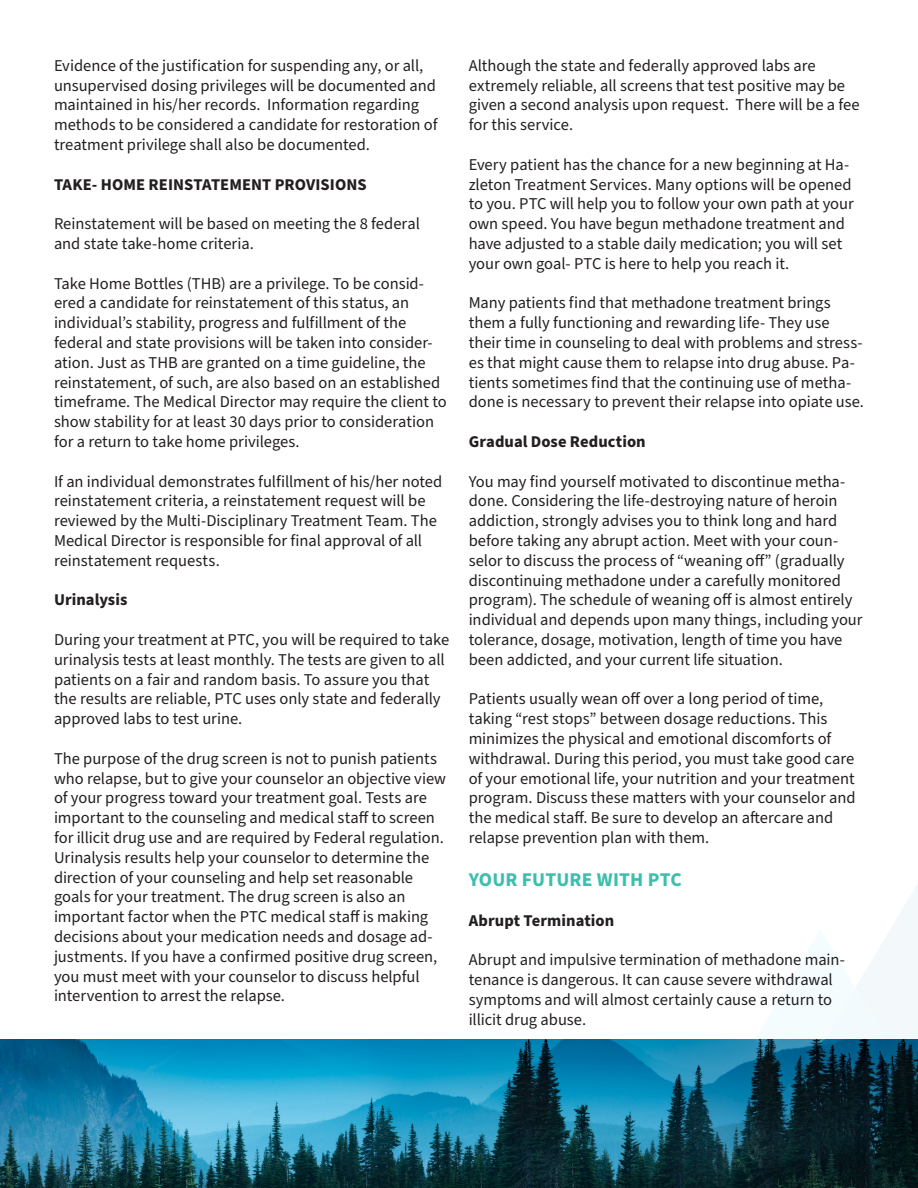
<style>
.page{position:relative;width:918px;height:1188px;background:#fff}
.page>*{position:absolute;margin:0;border:0;box-sizing:border-box;transform-origin:0 0}
.t1{font:700 19.5px "Source Sans Pro";letter-spacing:.005em;color:#3cbfae}
.t2{font:16.5px/19.8px "Source Sans Pro";letter-spacing:-.005em;color:#231f20}
.t3{font:700 16.5px "Source Sans Pro";letter-spacing:.005em;color:#231f20}
</style>
<div class="page">
<svg style="left:730px;top:884px;width:188px;height:156px"></svg>
<img style="left:0;top:1040px;width:918px;height:148px">
<p class="t2" style="left:54px;top:56px;width:385px">Evidence of the justification for suspending any, or all, unsupervised dosing privileges will be documented and maintained in his/her records. Information regarding methods to be considered a candidate for restoration of treatment privilege shall also be documented.</p>
<p class="t3" style="left:54px;top:173px;width:314px">TAKE- HOME REINSTATEMENT PROVISIONS</p>
<p class="t2" style="left:54px;top:214px;width:367px">Reinstatement will be based on meeting the 8 federal and state take-home criteria.</p>
<p class="t2" style="left:54px;top:274px;width:394px">Take Home Bottles (THB) are a privilege. To be consid&shy;ered a candidate for reinstatement of this status, an individual’s stability, progress and fulfillment of the federal and state provisions will be taken into consider&shy;ation. Just as THB are granted on a time guideline, the reinstatement, of such, are also based on an established timeframe. The Medical Director may require the client to show stability for at least 30 days prior to consideration for a return to take home privileges.</p>
<p class="t2" style="left:54px;top:472px;width:390px">If an individual demonstrates fulfillment of his/her noted reinstatement criteria, a reinstatement request will be reviewed by the Multi-Disciplinary Treatment Team. The Medical Director is responsible for final approval of all reinstatement requests.</p>
<p class="t3" style="left:54px;top:589px;width:75px">Urinalysis</p>
<p class="t2" style="left:54px;top:630px;width:397px">During your treatment at PTC, you will be required to take urinalysis tests at least monthly. The tests are given to all patients on a fair and random basis. To assure you that the results are reliable, PTC uses only state and federally approved labs to test urine.</p>
<p class="t2" style="left:54px;top:749px;width:394px">The purpose of the drug screen is not to punish patients who relapse, but to give your counselor an objective view of your progress toward your treatment goal. Tests are important to the counseling and medical staff to screen for illicit drug use and are required by Federal regulation.<br>Urinalysis results help your counselor to determine the direction of your counseling and help set reasonable goals for your treatment. The drug screen is also an important factor when the PTC medical staff is making decisions about your medication needs and dosage ad&shy;justments. If you have a confirmed positive drug screen, you must meet with your counselor to discuss helpful intervention to arrest the relapse.</p>
<p class="t2" style="left:469px;top:56px;width:392px">Although the state and federally approved labs are extremely reliable, all screens that test positive may be given a second analysis upon request. There will be a fee for this service.</p>
<p class="t2" style="left:469px;top:155px;width:387px">Every patient has the chance for a new beginning at Ha&shy;zleton Treatment Services. Many options will be opened to you. PTC will help you to follow your own path at your own speed. You have begun methadone treatment and have adjusted to a stable daily medication; you will set your own goal- PTC is here to help you reach it.</p>
<p class="t2" style="left:469px;top:294px;width:397px">Many patients find that methadone treatment brings them a fully functioning and rewarding life- They use their time in counseling to deal with problems and stress&shy;es that might cause them to relapse into drug abuse. Pa&shy;tients sometimes find that the continuing use of metha&shy;done is necessary to prevent their relapse into opiate use.</p>
<p class="t3" style="left:469px;top:430px;width:179px">Gradual Dose Reduction</p>
<p class="t2" style="left:469px;top:472px;width:395px">You may find yourself motivated to discontinue metha&shy;done. Considering the life-destroying nature of heroin addiction, strongly advises you to think long and hard before taking any abrupt action. Meet with your coun&shy;selor to discuss the process of “weaning off” (gradually discontinuing methadone under a carefully monitored program). The schedule of weaning off is almost entirely individual and depends upon many things, including your tolerance, dosage, motivation, length of time you have been addicted, and your current life situation.</p>
<p class="t2" style="left:469px;top:690px;width:388px">Patients usually wean off over a long period of time, taking “rest stops” between dosage reductions. This minimizes the physical and emotional discomforts of withdrawal. During this period, you must take good care of your emotional life, your nutrition and your treatment program. Discuss these matters with your counselor and the medical staff. Be sure to develop an aftercare and relapse prevention plan with them.</p>
<p class="t1" style="left:469px;top:867px;width:215px">YOUR FUTURE WITH PTC</p>
<p class="t3" style="left:469px;top:909px;width:147px">Abrupt Termination</p>
<p class="t2" style="left:469px;top:951px;width:378px">Abrupt and impulsive termination of methadone main&shy;tenance is dangerous. It can cause severe withdrawal symptoms and will almost certainly cause a return to illicit drug abuse.</p>
</div>
